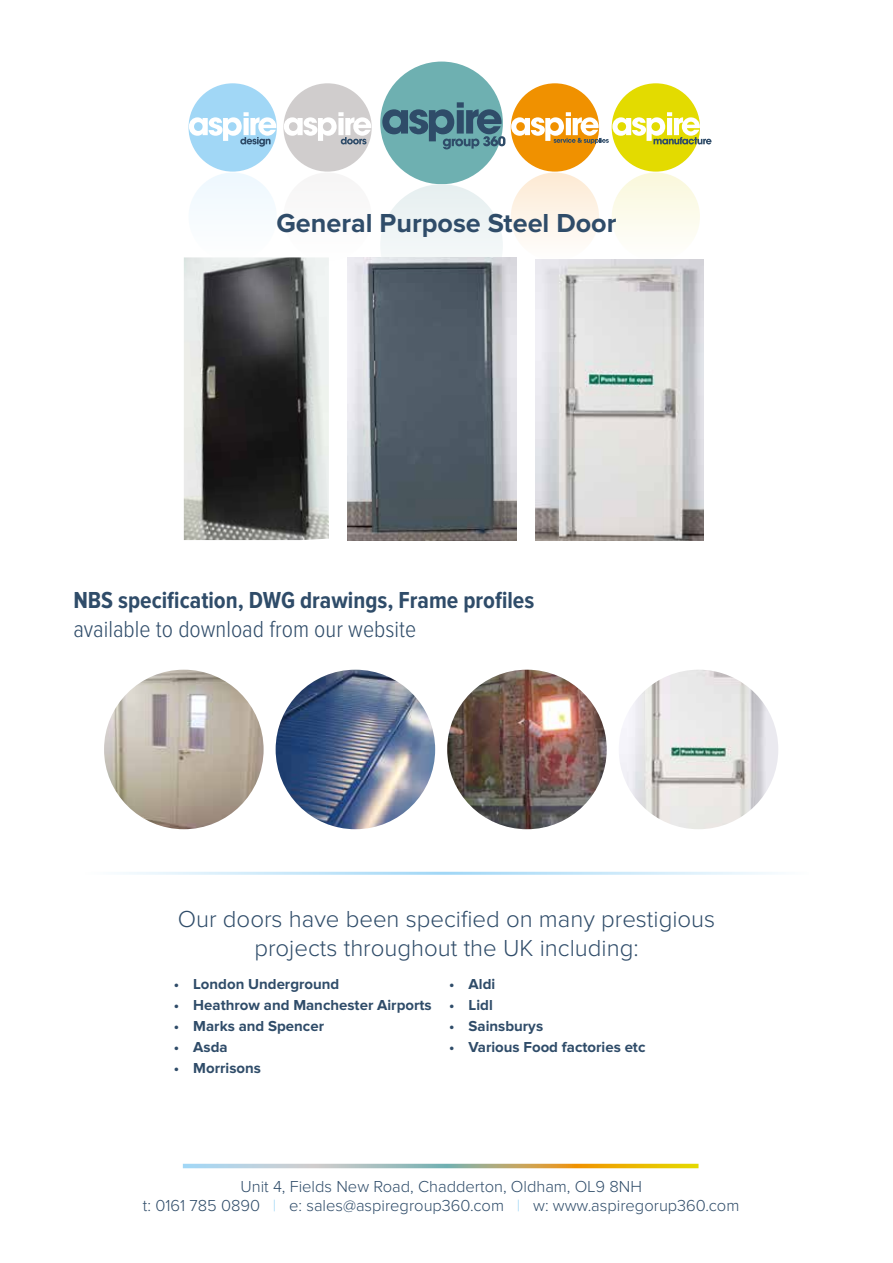
<style>
.page{position:relative;width:893px;height:1263px;background:#fff}
.page>*{position:absolute;margin:0;border:0;box-sizing:border-box;transform-origin:0 0}
.t1{font:700 27px "Proxima Nova";color:#2f4c69}
.t2{font:300 24px/28.8px "Proxima Nova";color:#2f4c69;text-align:center}
.t3{font:700 24px "Proxima Nova Cond";color:#2f4c69}
.t4{font:300 24px "Proxima Nova Cond";color:#2f4c69}
.t5{font:300 16.5px/19.8px "Proxima Nova";color:#2f4c69;text-align:center}
.t6{font:700 15px "Proxima Nova";color:#2f4c69}
.s1{color:#a1d7f6}
</style>
<div class="page">
<div style="left:612px;top:83px;width:88px;height:89px;background:#e3db00;border-radius:50%"></div>
<div style="left:612px;top:173px;width:88px;height:88px;background:linear-gradient(to bottom,#faf8db,#fefefe);border-radius:50%"></div>
<div style="left:283px;top:83px;width:89px;height:89px;background:#d0cdcd;border-radius:50%"></div>
<div style="left:283px;top:173px;width:89px;height:88px;background:#f6f5f5;border-radius:50%"></div>
<div style="left:189px;top:83px;width:88px;height:89px;background:#a1d7f6;border-radius:50%"></div>
<div style="left:189px;top:173px;width:88px;height:88px;background:#f6fbfe;border-radius:50%"></div>
<div style="left:511px;top:83px;width:88px;height:89px;background:#f09100;border-radius:50%"></div>
<div style="left:511px;top:173px;width:88px;height:88px;background:linear-gradient(to bottom,#fde9d3,#fefefd);border-radius:50%"></div>
<div style="left:380px;top:62px;width:123px;height:122px;background:#6eb0b1;border-radius:50%"></div>
<div style="left:380px;top:184px;width:123px;height:123px;background:#eef4f5;border-radius:50%"></div>
<svg style="left:382px;top:102px;width:123px;height:47px"></svg>
<svg style="left:284px;top:112px;width:87px;height:32px"></svg>
<svg style="left:189px;top:112px;width:87px;height:35px"></svg>
<svg style="left:511px;top:112px;width:200px;height:32px"></svg>
<hr style="left:73px;top:872px;width:736px;height:3px;background:#a1d7f6">
<img style="left:104px;top:670px;width:160px;height:159px;border-radius:80px">
<img style="left:276px;top:670px;width:159px;height:159px;border-radius:80px">
<img style="left:447px;top:670px;width:160px;height:159px;border-radius:80px">
<img style="left:619px;top:670px;width:159px;height:159px;border-radius:80px">
<img style="left:348px;top:257px;width:168px;height:283px">
<img style="left:535px;top:259px;width:169px;height:281px">
<img style="left:184px;top:257px;width:145px;height:283px">
<svg style="left:183px;top:1164px;width:515px;height:4px;background:#bfbb84"></svg>
<h1 class="t1" style="left:277px;top:207px;width:341px">General Purpose Steel Door</h1>
<h2 class="t3" style="left:73px;top:587px;width:462px">NBS specification, DWG drawings, Frame profiles</h2>
<h2 class="t4" style="left:73px;top:616px;width:344px">available to download from our website</h2>
<h2 class="t2" style="left:178px;top:906px;width:539px">Our doors have been specified on many prestigious projects throughout the UK including:</h2>
<p class="t6" style="left:174px;top:975px;width:167px">• London Underground</p>
<p class="t6" style="left:174px;top:996px;width:259px">• Heathrow and Manchester Airports</p>
<p class="t6" style="left:174px;top:1017px;width:152px">• Marks and Spencer</p>
<p class="t6" style="left:174px;top:1038px;width:55px">• Asda</p>
<p class="t6" style="left:174px;top:1059px;width:89px">• Morrisons</p>
<p class="t6" style="left:449px;top:975px;width:48px">• Aldi</p>
<p class="t6" style="left:449px;top:996px;width:45px">• Lidl</p>
<p class="t6" style="left:449px;top:1017px;width:96px">• Sainsburys</p>
<p class="t6" style="left:449px;top:1038px;width:198px">• Various Food factories etc</p>
<p class="t5" style="left:143px;top:1177px;width:598px">Unit 4, Fields New Road, Chadderton, Oldham, OL9 8NH<br>t: 0161 785 0890 <span class="s1">|</span> e: sales@aspiregroup360.com <span class="s1">|</span> w: www.aspiregorup360.com</p>
</div>
